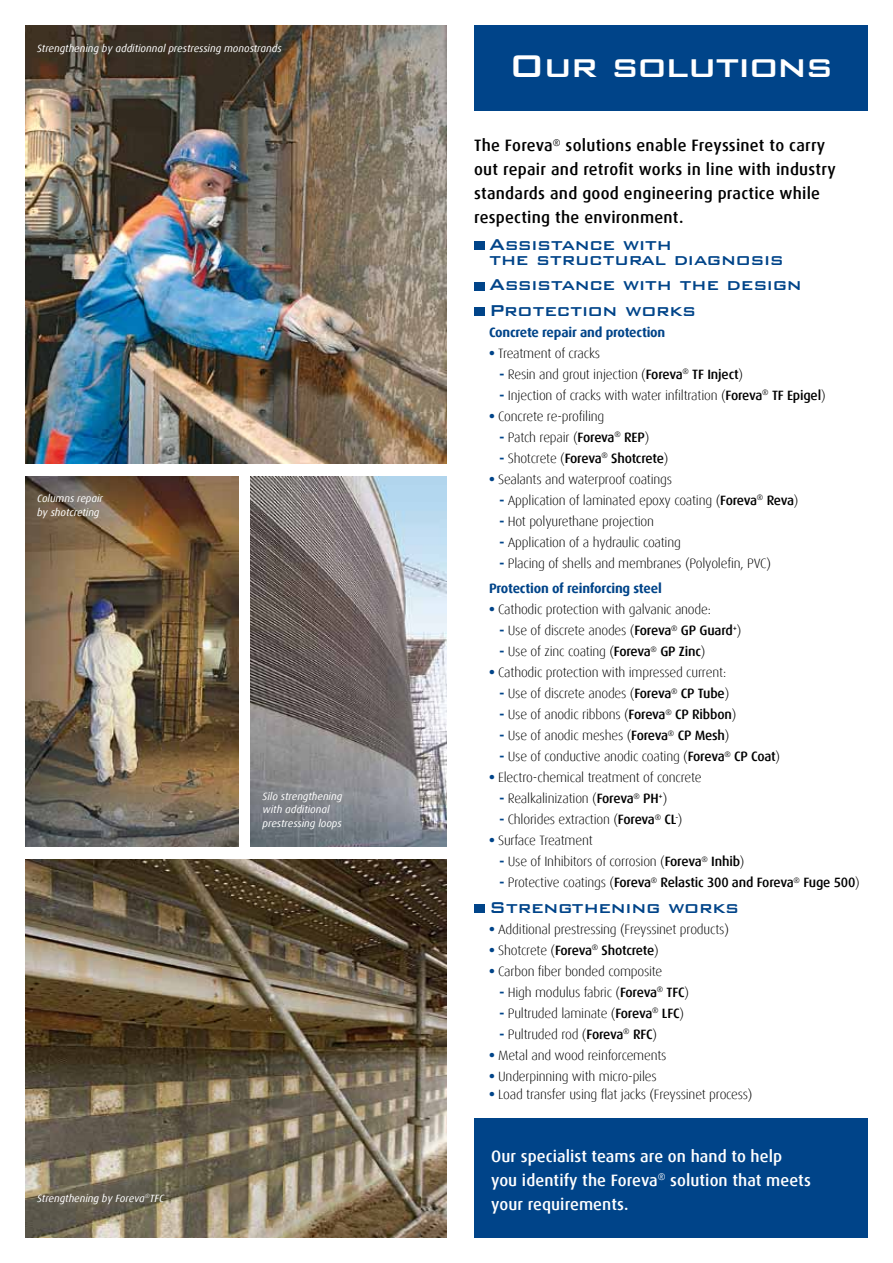
<style>
.page{position:relative;width:893px;height:1263px;background:#fff}
.page>*{position:absolute;margin:0;border:0;box-sizing:border-box;transform-origin:0 0}
.t1{font:500 42px "Bank Gothic BT";letter-spacing:-.04em;color:#fff}
.t2{font:500 21px/15px "Bank Gothic BT";letter-spacing:-.015em;color:#004489}
.t3{font:500 16.5px/24px "Dax";letter-spacing:.015em;color:#000}
.t4{font:500 16.5px/24px "Dax";letter-spacing:.005em;color:#fff}
.t5{font:300 13.5px/25.5px "Dax";letter-spacing:-.015em;color:#000}
.t6{font:500 13.5px "Dax";letter-spacing:-.02em;color:#000}
.t7{font:700 13.5px "Dax";letter-spacing:-.015em;color:#004489}
.t8{font:italic 10.5px/13.5px "Dax";color:#fff}
.s1{font-weight:800;color:#004489}
.s2{font-weight:500}
.s3{font-weight:300}
.s4{font-weight:700;color:#004489}
</style>
<div class="page">
<img style="left:251px;top:476px;width:195px;height:370px">
<img style="left:26px;top:26px;width:420px;height:437px">
<img style="left:26px;top:476px;width:212px;height:370px">
<img style="left:26px;top:859px;width:420px;height:378px">
<div style="left:474px;top:26px;width:393px;height:85px;background:#004489"></div>
<div style="left:474px;top:1118px;width:393px;height:119px;background:#004489"></div>
<div style="left:474px;top:241px;width:11px;height:9px;background:#004489"></div>
<div style="left:474px;top:282px;width:11px;height:8px;background:#004489"></div>
<div style="left:474px;top:307px;width:11px;height:9px;background:#004489"></div>
<div style="left:474px;top:904px;width:11px;height:9px;background:#004489"></div>
<p class="t8" style="left:37px;top:41px;width:246px">Strengthening by additionnal prestressing monostrands</p>
<p class="t8" style="left:37px;top:492px;width:67px">Columns repair by shotcreting</p>
<p class="t8" style="left:263px;top:789px;width:81px">Silo strengthening with additional prestressing loops</p>
<p class="t8" style="left:37px;top:1191px;width:128px">Strengthening by Foreva<sup>®</sup>TFC</p>
<h1 class="t1" style="left:508px;top:42px;width:326px">Our solutions</h1>
<p class="t3" style="left:474px;top:134px;width:363px">The Foreva<sup>®</sup> solutions enable Freyssinet to carry out repair and retrofit works in line with industry standards and good engineering practice while respecting the environment.</p>
<h2 class="t2" style="left:489px;top:236px;width:296px">Assistance with<br>the structural diagnosis</h2>
<h2 class="t2" style="left:489px;top:272px;width:314px;line-height:25.5px">Assistance with the design<br>Protection works</h2>
<p class="t7" style="left:489px;top:325px;width:178px">Concrete repair and protection</p>
<p class="t5" style="left:489px;top:341px;width:113px"><span class="s1">•</span> Treatment of cracks</p>
<p class="t5" style="left:499px;top:362px;width:245px"><span class="s1">-</span> Resin and grout injection (<span class="s2">Foreva</span><sup>®</sup> <span class="s2">TF Inject</span>)</p>
<p class="t5" style="left:499px;top:383px;width:328px"><span class="s1">-</span> Injection of cracks with water infiltration (<span class="s2">Foreva</span><sup>®</sup> <span class="s2">TF Epigel</span>)</p>
<p class="t5" style="left:489px;top:404px;width:117px"><span class="s1">•</span> Concrete re-profiling</p>
<p class="t5" style="left:499px;top:425px;width:151px"><span class="s1">-</span> Patch repair (<span class="s2">Foreva</span><sup>®</sup> <span class="s2">REP</span>)</p>
<p class="t6" style="left:499px;top:451px;width:170px"><span class="s1">-</span> <span class="s3">Shotcrete (</span>Foreva<sup>®</sup> Shotcrete<span class="s3">)</span></p>
<p class="t5" style="left:489px;top:467px;width:185px"><span class="s1">•</span> Sealants and waterproof coatings</p>
<p class="t5" style="left:499px;top:488px;width:301px"><span class="s1">-</span> Application of laminated epoxy coating (<span class="s2">Foreva</span><sup>®</sup> <span class="s2">Reva</span>)</p>
<p class="t5" style="left:499px;top:509px;width:156px"><span class="s1">-</span> Hot polyurethane projection</p>
<p class="t5" style="left:499px;top:530px;width:183px"><span class="s1">-</span> Application of a hydraulic coating</p>
<p class="t5" style="left:489px;top:551px;width:283px;text-indent:11px"><span class="s1">-</span> Placing of shells and membranes (Polyolefin, PVC)<br><span class="s4">Protection of reinforcing steel</span></p>
<p class="t5" style="left:489px;top:597px;width:223px"><span class="s1">•</span> Cathodic protection with galvanic anode:</p>
<p class="t5" style="left:499px;top:618px;width:244px"><span class="s1">-</span> Use of discrete anodes (<span class="s2">Foreva</span><sup>®</sup> <span class="s2">GP Guard</span><sup>+</sup>)</p>
<p class="t5" style="left:499px;top:639px;width:208px"><span class="s1">-</span> Use of zinc coating (<span class="s2">Foreva</span><sup>®</sup> <span class="s2">GP Zinc</span>)</p>
<p class="t5" style="left:489px;top:660px;width:239px"><span class="s1">•</span> Cathodic protection with impressed current:</p>
<p class="t5" style="left:499px;top:681px;width:231px"><span class="s1">-</span> Use of discrete anodes (<span class="s2">Foreva</span><sup>®</sup> <span class="s2">CP Tube</span>)</p>
<p class="t5" style="left:499px;top:702px;width:238px"><span class="s1">-</span> Use of anodic ribbons (<span class="s2">Foreva</span><sup>®</sup> <span class="s2">CP Ribbon</span>)</p>
<p class="t5" style="left:499px;top:723px;width:231px"><span class="s1">-</span> Use of anodic meshes (<span class="s2">Foreva</span><sup>®</sup> <span class="s2">CP Mesh</span>)</p>
<p class="t5" style="left:499px;top:744px;width:282px"><span class="s1">-</span> Use of conductive anodic coating (<span class="s2">Foreva</span><sup>®</sup> <span class="s2">CP Coat</span>)</p>
<p class="t5" style="left:489px;top:765px;width:214px"><span class="s1">•</span> Electro-chemical treatment of concrete</p>
<p class="t5" style="left:499px;top:786px;width:169px"><span class="s1">-</span> Realkalinization (<span class="s2">Foreva</span><sup>®</sup> <span class="s2">PH</span><sup>+</sup>)</p>
<p class="t5" style="left:499px;top:807px;width:185px"><span class="s1">-</span> Chlorides extraction (<span class="s2">Foreva</span><sup>®</sup> <span class="s2">CL</span><sup>-</sup>)</p>
<p class="t5" style="left:489px;top:828px;width:105px"><span class="s1">•</span> Surface Treatment</p>
<p class="t5" style="left:499px;top:849px;width:246px"><span class="s1">-</span> Use of Inhibitors of corrosion (<span class="s2">Foreva</span><sup>®</sup> <span class="s2">Inhib</span>)</p>
<p class="t6" style="left:499px;top:875px;width:362px"><span class="s1">-</span> <span class="s3">Protective coatings (</span>Foreva<sup>®</sup> Relastic 300 and Foreva<sup>®</sup> Fuge 500<span class="s3">)</span></p>
<h2 class="t2" style="left:489px;top:899px;width:251px">Strengthening works</h2>
<p class="t5" style="left:489px;top:917px;width:241px"><span class="s1">•</span> Additional prestressing (Freyssinet products)</p>
<p class="t6" style="left:489px;top:943px;width:171px"><span class="s1">•</span> <span class="s3">Shotcrete (</span>Foreva<sup>®</sup> Shotcrete<span class="s3">)</span></p>
<p class="t5" style="left:489px;top:959px;width:175px"><span class="s1">•</span> Carbon fiber bonded composite</p>
<p class="t5" style="left:499px;top:980px;width:191px"><span class="s1">-</span> High modulus fabric (<span class="s2">Foreva</span><sup>®</sup> <span class="s2">TFC</span>)</p>
<p class="t5" style="left:499px;top:1001px;width:186px"><span class="s1">-</span> Pultruded laminate (<span class="s2">Foreva</span><sup>®</sup> <span class="s2">LFC</span>)</p>
<p class="t5" style="left:499px;top:1022px;width:159px"><span class="s1">-</span> Pultruded rod (<span class="s2">Foreva</span><sup>®</sup> <span class="s2">RFC</span>)</p>
<p class="t5" style="left:489px;top:1043px;width:179px"><span class="s1">•</span> Metal and wood reinforcements</p>
<p class="t5" style="left:489px;top:1064px;width:169px"><span class="s1">•</span> Underpinning with micro-piles</p>
<p class="t5" style="left:489px;top:1082px;width:265px"><span class="s1">•</span> Load transfer using flat jacks (Freyssinet process)</p>
<p class="t4" style="left:491px;top:1144px;width:321px">Our specialist teams are on hand to help you identify the Foreva<sup>®</sup> solution that meets your requirements.</p>
</div>
